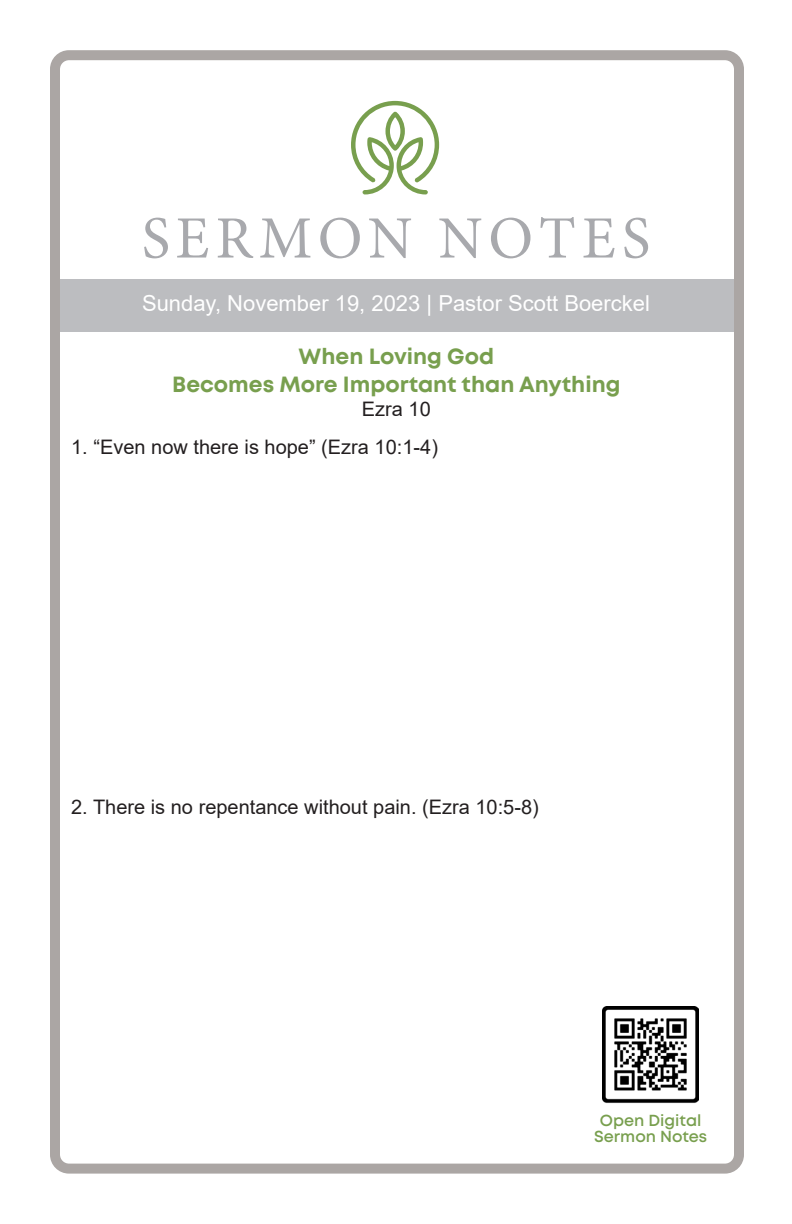
<style>
.page{position:relative;width:792px;height:1224px;background:#fff}
.page>*{position:absolute;margin:0;border:0;box-sizing:border-box;transform-origin:0 0}
.t1{font:60px "Minion Pro";letter-spacing:.095em;color:#a8a9ad}
.t2{font:700 22px "Mont";color:#789f4e}
.t3{font:22px "Arial";color:#fff}
.t4{font:20px "Arial";color:#231f20}
.t5{font:600 16px "Mont";color:#789f4e}
</style>
<div class="page">
<div style="left:52px;top:279px;width:686px;height:53px;background:#bcbdc0"></div>
<div style="left:50px;top:50px;width:694px;height:1124px;border:10px solid #aba6a4;border-radius:14px"></div>
<svg style="left:351px;top:101px;width:88px;height:93px"></svg>
<img style="left:603px;top:1006px;width:96px;height:97px">
<p class="t1" style="left:142px;top:198px;width:510px">SERMON NOTES</p>
<p class="t3" style="left:142px;top:289px;width:509px">Sunday, November 19, 2023 | Pastor Scott Boerckel</p>
<p class="t2" style="left:299px;top:342px;width:197px">When Loving God</p>
<p class="t2" style="left:172px;top:370px;width:450px">Becomes More Important than Anything</p>
<p class="t4" style="left:362px;top:395px;width:70px">Ezra 10</p>
<p class="t4" style="left:71px;top:433px;width:368px">1. “Even now there is hope” (Ezra 10:1-4)</p>
<p class="t4" style="left:71px;top:793px;width:469px">2. There is no repentance without pain. (Ezra 10:5-8)</p>
<p class="t5" style="left:600px;top:1110px;width:103px">Open Digital</p>
<p class="t5" style="left:594px;top:1126px;width:115px">Sermon Notes</p>
</div>
